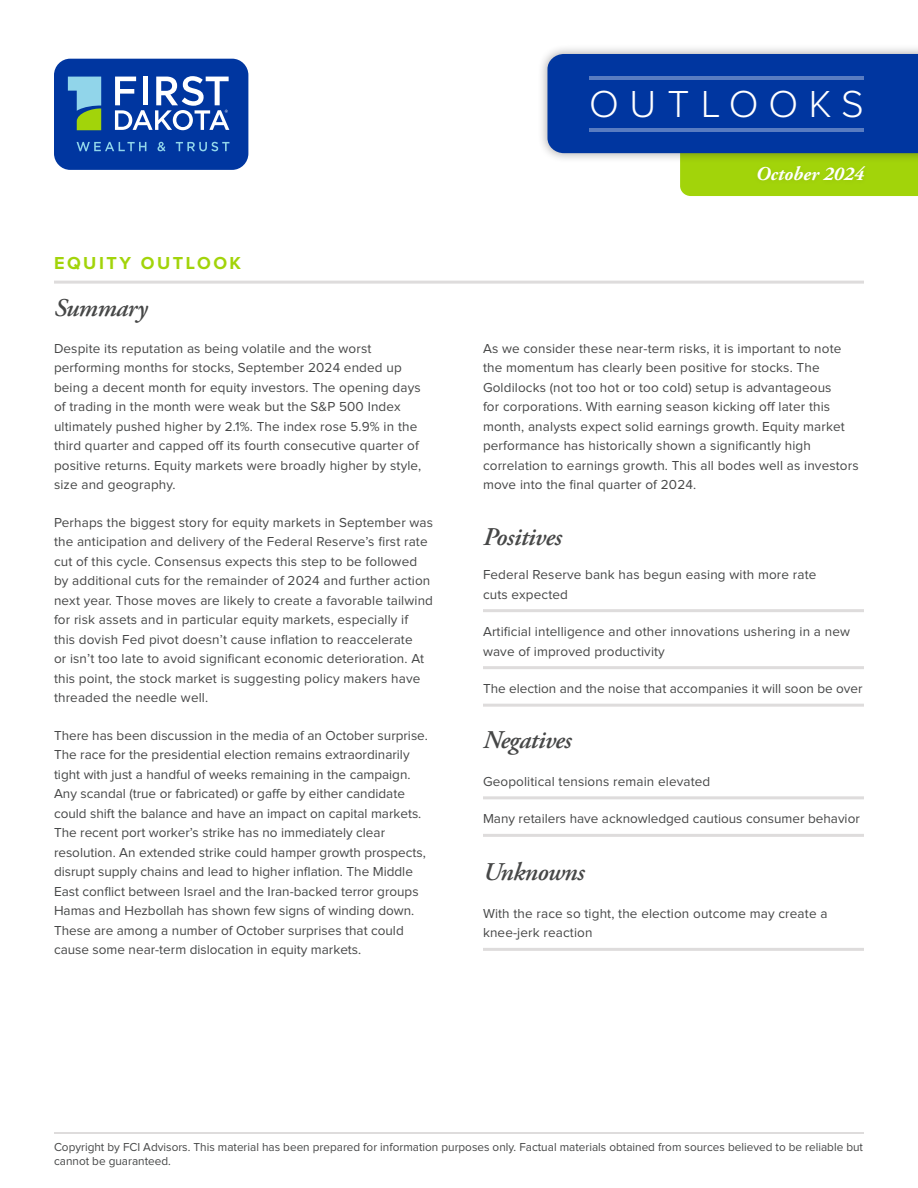
<style>
.page{position:relative;width:918px;height:1188px;background:#fff}
.page>*{position:absolute;margin:0;border:0;box-sizing:border-box;transform-origin:0 0}
.t1{font:300 39px "Proxima Nova";letter-spacing:.27em;color:#fff}
.bullets-square{font:italic 600 25.5px "Adobe Garamond Pro";letter-spacing:-.02em;color:#464747}
.palatino-main{font:italic 600 25.5px "Adobe Garamond Pro";letter-spacing:-.02em;color:#464747}
.t2{font:italic 700 19.5px "Adobe Garamond Pro";color:#fff}
.t3{font:700 18px "Proxima Nova";letter-spacing:.14em;color:#a2d40a}
.palatino-main-2{font:13.5px/19.5px "Proxima Nova";letter-spacing:.01em;color:#464747}
.bullets-square-2{font:13.5px/19.5px "Proxima Nova";letter-spacing:.01em;color:#464747}
.t4{font:12px/14.4px "Proxima Nova";color:#464747}
</style>
<div class="page">
<div style="left:538px;top:44px;width:380px;height:119px;background:#231f20;opacity:.38"></div>
<svg style="left:547px;top:54px;width:371px;height:142px;background:#376593"></svg>
<hr style="left:590px;top:76px;width:274px;height:4px;background:#597cc1">
<hr style="left:590px;top:128px;width:274px;height:4px;background:#597cc1">
<div style="left:753px;top:162px;width:116px;height:24px;background:#a0d10a"></div>
<hr style="left:483px;top:609px;width:381px;height:3px;background:#dedcdc">
<hr style="left:483px;top:666px;width:381px;height:3px;background:#dedcdc">
<hr style="left:483px;top:704px;width:381px;height:3px;background:#dedcdc">
<hr style="left:483px;top:796px;width:381px;height:3px;background:#dedcdc">
<hr style="left:483px;top:834px;width:381px;height:3px;background:#dedcdc">
<hr style="left:483px;top:948px;width:381px;height:3px;background:#dedcdc">
<hr style="left:54px;top:281px;width:810px;height:3px;background:#dedcdc">
<hr style="left:54px;top:1132px;width:810px;height:2px;background:#dedcdc">
<div style="left:54px;top:59px;width:194px;height:111px;background:#0036a0;border-radius:16px"></div>
<svg style="left:68px;top:77px;width:33px;height:53px"></svg>
<svg style="left:115px;top:76px;width:114px;height:54px"></svg>
<svg style="left:77px;top:142px;width:69px;height:9px"></svg>
<svg style="left:158px;top:142px;width:7px;height:9px"></svg>
<svg style="left:176px;top:142px;width:53px;height:9px"></svg>
<h1 class="t1" style="left:589px;top:86px;width:276px">OUTLOOKS</h1>
<p class="t3" style="left:54px;top:254px;width:189px">EQUITY OUTLOOK</p>
<p class="bullets-square" style="left:54px;top:293px;width:95px">Summary</p>
<p class="palatino-main-2" style="left:54px;top:339px;width:369px">Despite its reputation as being volatile and the worst performing months for stocks, September 2024 ended up being a decent month for equity investors. The opening days of trading in the month were weak but the S&amp;P 500 Index ultimately pushed higher by 2.1%. The index rose 5.9% in the third quarter and capped off its fourth consecutive quarter of positive returns. Equity markets were broadly higher by style, size and geography.</p>
<p class="palatino-main-2" style="left:54px;top:513px;width:381px">Perhaps the biggest story for equity markets in September was the anticipation and delivery of the Federal Reserve’s first rate cut of this cycle. Consensus expects this step to be followed by additional cuts for the remainder of 2024 and further action next year. Those moves are likely to create a favorable tailwind for risk assets and in particular equity markets, especially if<br>this dovish Fed pivot doesn’t cause inflation to reaccelerate<br>or isn’t too late to avoid significant economic deterioration. At this point, the stock market is suggesting policy makers have threaded the needle well.</p>
<p class="palatino-main-2" style="left:54px;top:726px;width:375px">There has been discussion in the media of an October surprise.<br>The race for the presidential election remains extraordinarily tight with just a handful of weeks remaining in the campaign.<br>Any scandal (true or fabricated) or gaffe by either candidate could shift the balance and have an impact on capital markets.<br>The recent port worker’s strike has no immediately clear resolution. An extended strike could hamper growth prospects, disrupt supply chains and lead to higher inflation. The Middle East conflict between Israel and the Iran-backed terror groups Hamas and Hezbollah has shown few signs of winding down.<br>These are among a number of October surprises that could cause some near-term dislocation in equity markets.</p>
<h3 class="t2" style="left:756px;top:162px;width:110px">October 2024</h3>
<p class="palatino-main-2" style="left:483px;top:339px;width:377px">As we consider these near-term risks, it is important to note the momentum has clearly been positive for stocks. The Goldilocks (not too hot or too cold) setup is advantageous<br>for corporations. With earning season kicking off later this month, analysts expect solid earnings growth. Equity market performance has historically shown a significantly high correlation to earnings growth. This all bodes well as investors move into the final quarter of 2024.</p>
<p class="palatino-main" style="left:483px;top:522px;width:80px">Positives</p>
<p class="bullets-square-2" style="left:483px;top:565px;width:335px">Federal Reserve bank has begun easing with more rate cuts expected</p>
<p class="bullets-square-2" style="left:483px;top:622px;width:369px">Artificial intelligence and other innovations ushering in a new wave of improved productivity</p>
<p class="bullets-square-2" style="left:483px;top:679px;width:381px">The election and the noise that accompanies it will soon be over</p>
<p class="bullets-square" style="left:483px;top:726px;width:90px">Negatives</p>
<p class="bullets-square-2" style="left:483px;top:772px;width:229px">Geopolitical tensions remain elevated</p>
<p class="bullets-square-2" style="left:483px;top:810px;width:378px">Many retailers have acknowledged cautious consumer behavior</p>
<p class="bullets-square" style="left:483px;top:858px;width:103px">Unknowns</p>
<p class="bullets-square-2" style="left:483px;top:904px;width:346px">With the race so tight, the election outcome may create a knee-jerk reaction</p>
<p class="t4" style="left:54px;top:1140px;width:811px">Copyright by FCI Advisors. This material has been prepared for information purposes only. Factual materials obtained from sources believed to be reliable but cannot be guaranteed.</p>
</div>
